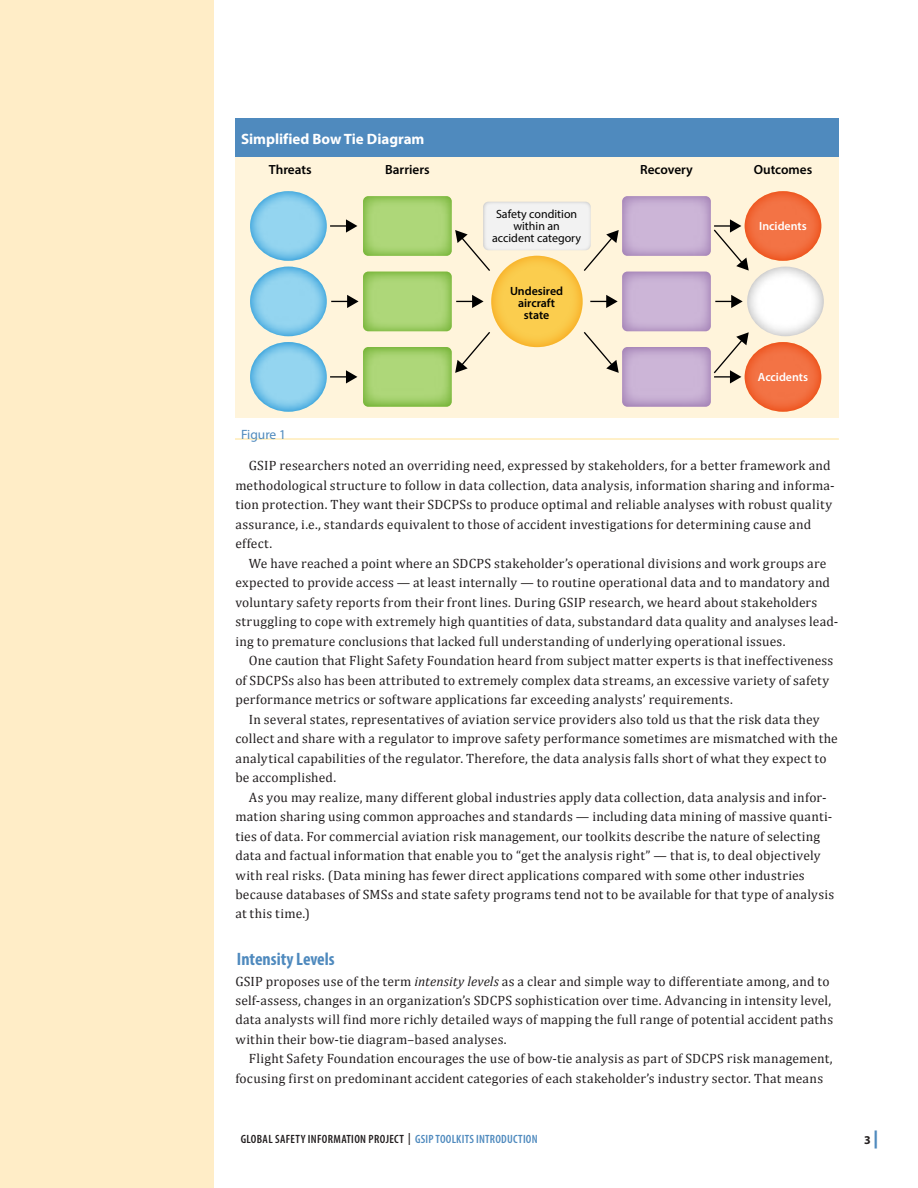
<style>
.page{position:relative;width:918px;height:1188px;background:#fff}
.page>*{position:absolute;margin:0;border:0;box-sizing:border-box;transform-origin:0 0}
.t1{font:700 condensed 18px "Myriad Pro";color:#4f8abe}
.t2{font:700 15px "Myriad Pro";color:#fff}
.t3{font:13.5px/19.5px "Cambria";letter-spacing:.015em;color:#231f20}
.t4{font:13.5px "Myriad Pro";color:#4f8abe}
.t5{font:600 13.35px "Myriad Pro";color:#000}
.t6{font:600 condensed 12px "Myriad Pro";letter-spacing:.025em;color:#231f20}
.t7{font:12px/12px "Myriad Pro";color:#000;text-align:center}
.t8{font:600 12px/12px "Myriad Pro";color:#000;text-align:center}
.t9{font:600 12px "Myriad Pro";color:#fff}
.t10{font:700 12px "Myriad Pro";color:#231f20}
.s1{font-style:italic}
.s2{color:#4f8abe}
.s3{font-weight:900;font-size:18px;color:#4f8abe}
</style>
<div class="page">
<div style="left:0;top:0;width:214px;height:1188px;background:#ffedc7"></div>
<div style="left:235px;top:119px;width:604px;height:38px;background:#4f8abe"></div>
<div style="left:235px;top:157px;width:604px;height:261px;background:#fff4db"></div>
<hr style="left:235px;top:439px;width:604px;height:1px;background:#ffe293">
<svg style="left:330px;top:219px;width:27px;height:14px"></svg>
<svg style="left:583px;top:230px;width:36px;height:41px"></svg>
<svg style="left:455px;top:230px;width:35px;height:41px"></svg>
<svg style="left:583px;top:332px;width:36px;height:41px"></svg>
<svg style="left:455px;top:332px;width:35px;height:41px"></svg>
<svg style="left:713px;top:219px;width:36px;height:52px"></svg>
<svg style="left:331px;top:295px;width:28px;height:13px"></svg>
<svg style="left:456px;top:295px;width:28px;height:13px"></svg>
<svg style="left:590px;top:295px;width:28px;height:13px"></svg>
<svg style="left:715px;top:295px;width:28px;height:13px"></svg>
<svg style="left:330px;top:370px;width:27px;height:14px"></svg>
<svg style="left:713px;top:332px;width:36px;height:52px"></svg>
<svg style="left:250px;top:191px;width:77px;height:70px;background:#84cbeb"></svg>
<svg style="left:250px;top:267px;width:77px;height:69px;background:#83cbeb"></svg>
<svg style="left:250px;top:342px;width:77px;height:70px;background:#83cbeb"></svg>
<svg style="left:745px;top:191px;width:76px;height:70px;background:#f16d3d"></svg>
<svg style="left:747px;top:267px;width:77px;height:69px;background:#f4f4f4"></svg>
<svg style="left:745px;top:342px;width:76px;height:70px;background:#f16c3d"></svg>
<svg style="left:491px;top:256px;width:92px;height:91px;background:#fac848"></svg>
<svg style="left:363px;top:196px;width:89px;height:60px;background:#a4d16e"></svg>
<svg style="left:622px;top:196px;width:89px;height:60px;background:#c5acd1"></svg>
<svg style="left:622px;top:272px;width:89px;height:59px;background:#c5acd1"></svg>
<svg style="left:622px;top:347px;width:89px;height:60px;background:#c4aad0"></svg>
<div style="left:483px;top:202px;width:108px;height:48px;background:#f2f2f2;border-radius:5px"></div>
<svg style="left:363px;top:272px;width:89px;height:59px;background:#a4d16e"></svg>
<svg style="left:363px;top:347px;width:89px;height:60px;background:#a2cf6c"></svg>
<p class="t2" style="left:241px;top:129px;width:185px">Simplified Bow Tie Diagram</p>
<p class="t5" style="left:269px;top:161px;width:44px">Threats</p>
<p class="t5" style="left:385px;top:161px;width:46px">Barriers</p>
<p class="t4" style="left:241px;top:426px;width:47px">Figure 1</p>
<p class="t7" style="left:492px;top:208px;width:91px">Safety condition within an accident category</p>
<p class="t8" style="left:510px;top:284px;width:55px">Undesired aircraft state</p>
<p class="t5" style="left:640px;top:161px;width:54px">Recovery</p>
<p class="t5" style="left:754px;top:161px;width:60px">Outcomes</p>
<p class="t9" style="left:759px;top:218px;width:49px">Incidents</p>
<p class="t9" style="left:758px;top:370px;width:52px">Accidents</p>
<p class="t3" style="left:235px;top:456px;width:601px;text-indent:14px">GSIP researchers noted an overriding need, expressed by stakeholders, for a better framework and methodological structure to follow in data collection, data analysis, information sharing and informa&shy;tion protection. They want their SDCPSs to produce optimal and reliable analyses with robust quality assurance, i.e., standards equivalent to those of accident investigations for determining cause and effect.</p>
<p class="t3" style="left:235px;top:553px;width:604px;text-indent:14px">We have reached a point where an SDCPS stakeholder’s operational divisions and work groups are expected to provide access — at least internally — to routine operational data and to mandatory and voluntary safety reports from their front lines. During GSIP research, we heard about stakeholders struggling to cope with extremely high quantities of data, substandard data quality and analyses lead&shy;ing to premature conclusions that lacked full understanding of underlying operational issues.</p>
<p class="t3" style="left:235px;top:651px;width:600px;text-indent:14px">One caution that Flight Safety Foundation heard from subject matter experts is that ineffectiveness of SDCPSs also has been attributed to extremely complex data streams, an excessive variety of safety performance metrics or software applications far exceeding analysts’ requirements.</p>
<p class="t3" style="left:235px;top:709px;width:604px;text-indent:14px">In several states, representatives of aviation service providers also told us that the risk data they collect and share with a regulator to improve safety performance sometimes are mismatched with the analytical capabilities of the regulator. Therefore, the data analysis falls short of what they expect to be accomplished.</p>
<p class="t3" style="left:235px;top:787px;width:600px;text-indent:14px">As you may realize, many different global industries apply data collection, data analysis and infor&shy;mation sharing using common approaches and standards — including data mining of massive quanti&shy;ties of data. For commercial aviation risk management, our toolkits describe the nature of selecting data and factual information that enable you to “get the analysis right” — that is, to deal objectively with real risks. (Data mining has fewer direct applications compared with some other industries because databases of SMSs and state safety programs tend not to be available for that type of analysis at this time.)</p>
<h1 class="t1" style="left:237px;top:947px;width:99px">Intensity Levels</h1>
<p class="t3" style="left:235px;top:971px;width:599px">GSIP proposes use of the term <span class="s1">intensity levels</span> as a clear and simple way to differentiate among, and to self-assess, changes in an organization’s SDCPS sophistication over time. Advancing in intensity level, data analysts will find more richly detailed ways of mapping the full range of potential accident paths within their bow-tie diagram–based analyses.</p>
<p class="t3" style="left:235px;top:1049px;width:599px;text-indent:14px">Flight Safety Foundation encourages the use of bow-tie analysis as part of SDCPS risk management, focusing first on predominant accident categories of each stakeholder’s industry sector. That means</p>
<p class="t6" style="left:241px;top:1132px;width:298px">GLOBAL SAFETY INFORMATION PROJECT | <span class="s2">GSIP TOOLKITS INTRODUCTION</span></p>
<p class="t10" style="left:864px;top:1132px;width:16px">3<span class="s3">|</span></p>
</div>
